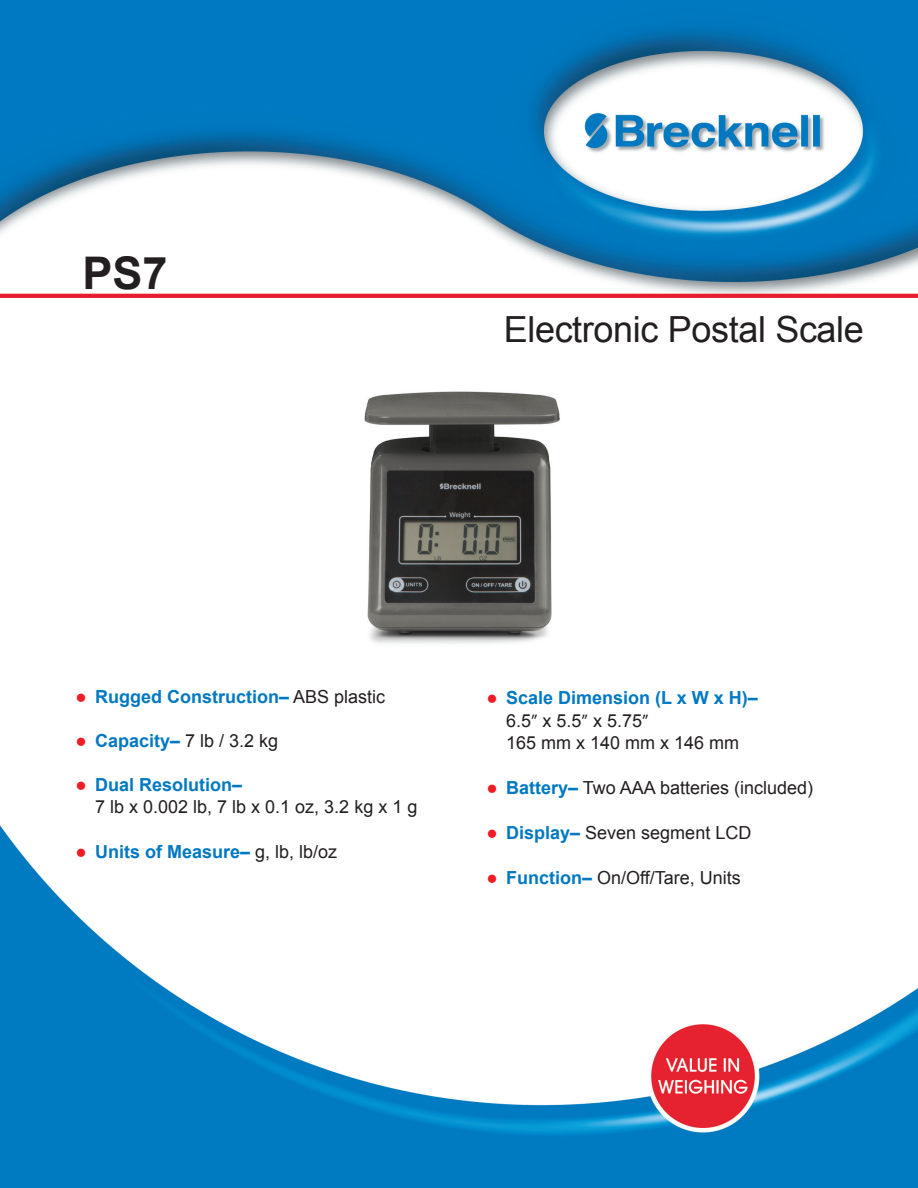
<style>
.page{position:relative;width:918px;height:1188px;background:#fff}
.page>*{position:absolute;margin:0;border:0;box-sizing:border-box;transform-origin:0 0}
.t1{font:700 45px "Arial";color:#231f20}
.t2{font:36px "Arial";letter-spacing:-.01em;color:#231f20}
.t3{font:18px/22.5px "Arial";color:#231f20}
.t4{font:700 18px "Arial";color:#0079c2}
.s1{color:#ee1d23}
.s2{font-weight:400;color:#231f20}
.s3{font-weight:700;color:#0079c2}
.s4{font-family:"Myriad Pro"}
</style>
<div class="page">
<img style="left:0;top:0;width:918px;height:298px">
<img style="left:0;top:825px;width:918px;height:363px">
<img style="left:364px;top:391px;width:196px;height:253px">
<h1 class="t1" style="left:82px;top:243px;width:87px">PS7</h1>
<h2 class="t2" style="left:504px;top:305px;width:362px">Electronic Postal Scale</h2>
<p class="t4" style="left:76px;top:684px;width:311px"><span class="s1">●</span> Rugged Construction– <span class="s2">ABS plastic</span></p>
<p class="t4" style="left:76px;top:728px;width:204px"><span class="s1">●</span> Capacity– <span class="s2">7 lb / 3.2 kg</span></p>
<p class="t3" style="left:95px;top:773px;width:324px;text-indent:-19px"><span class="s1">●</span> <span class="s3">Dual Resolution–<br></span>7 lb x 0.002 lb, 7 lb x 0.1 oz, 3.2 kg x 1 g</p>
<p class="t4" style="left:76px;top:840px;width:263px"><span class="s1">●</span> Units of Measure– <span class="s2">g, lb, lb/oz</span></p>
<p class="t3" style="left:506px;top:687px;width:253px;text-indent:-19px"><span class="s1">●</span> <span class="s3">Scale Dimension (L x W x H)–<br></span>6.5<span class="s4">”</span> x 5.5<span class="s4">”</span> x 5.75<span class="s4">”<br></span>165 mm x 140 mm x 146 mm</p>
<p class="t3" style="left:487px;top:776px;width:328px"><span class="s1">●</span> <span class="s3">Battery–</span> Two AAA batteries (included)</p>
<p class="t3" style="left:487px;top:821px;width:266px"><span class="s1">●</span> <span class="s3">Display–</span> Seven segment LCD</p>
<p class="t3" style="left:487px;top:866px;width:256px"><span class="s1">●</span> <span class="s3">Function–</span> On/Off/Tare, Units</p>
</div>
